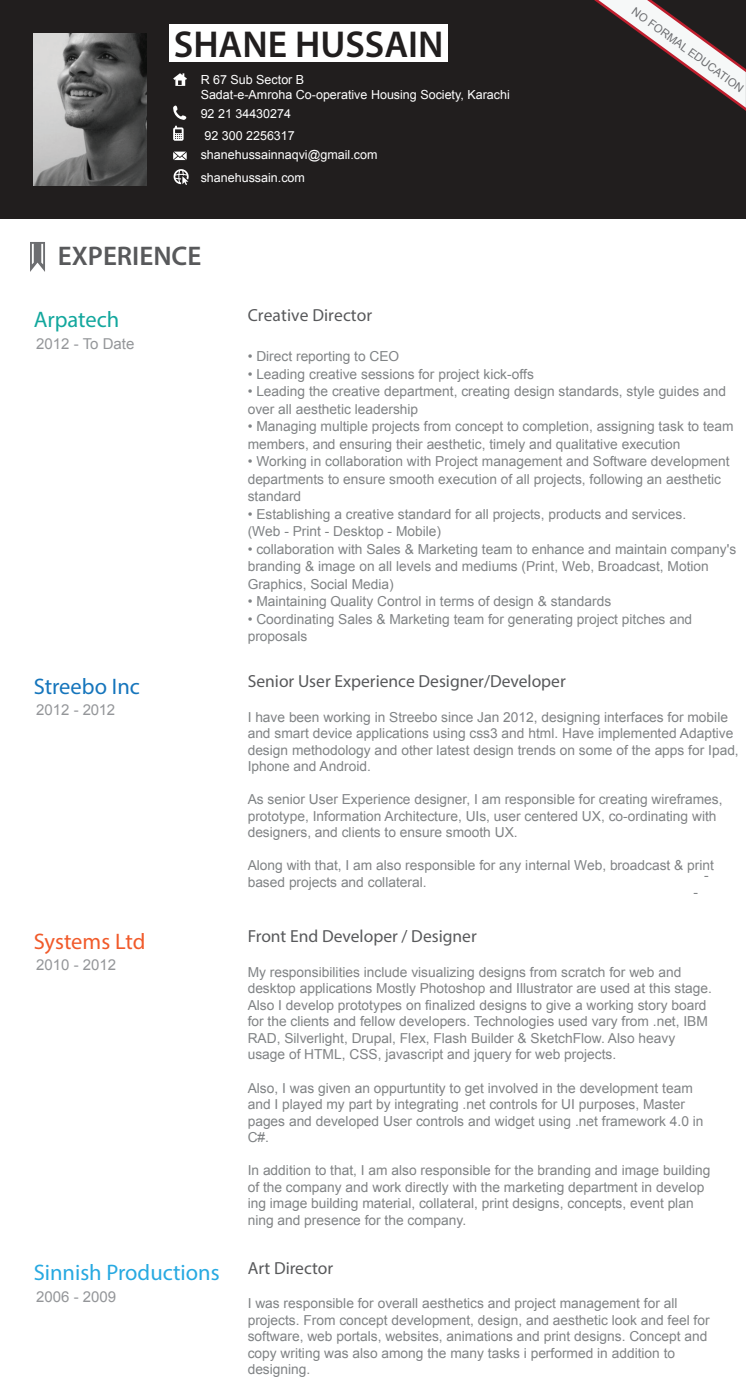
<style>
.page{position:relative;width:746px;height:1393px;background:#fff}
.page>*{position:absolute;margin:0;border:0;box-sizing:border-box;transform-origin:0 0}
.t1{font:600 37.5px "Myriad Pro";color:#211e1e}
.t2{font:600 27px "Myriad Pro";color:#58595b}
.t3{font:22.5px "Myriad Pro";color:#27a9e1}
.t4{font:22.5px "Myriad Pro";color:#1575bc}
.t5{font:22.5px "Myriad Pro";letter-spacing:-.005em;color:#f15a2a}
.t6{font:22.5px "Myriad Pro";letter-spacing:-.005em;color:#12a79d}
.t7{font:17.5px "Myriad Pro";color:#58595b}
.t8{font:15px "Arial";color:#949699}
.t9{font:13.75px/16.5px "Arial";color:#808385}
.t10{font:12.5px/15px "Arial";color:#fff}
.t11{font:11.25px "Arial";color:#6d6e71}
</style>
<div class="page">
<div style="left:0;top:0;width:745px;height:219px;background:#211e1e"></div>
<div style="left:169px;top:24px;width:279px;height:38px;background:#fff"></div>
<img style="left:34px;top:34px;width:112px;height:151px">
<svg style="left:594px;top:0;width:151px;height:110px"></svg>
<svg style="left:30px;top:242px;width:15px;height:30px"></svg>
<svg style="left:173px;top:73px;width:14px;height:13px"></svg>
<svg style="left:173px;top:126px;width:10px;height:15px"></svg>
<svg style="left:173px;top:152px;width:14px;height:8px"></svg>
<svg style="left:173px;top:105px;width:13px;height:15px"></svg>
<svg style="left:173px;top:169px;width:16px;height:16px"></svg>
<h1 class="t1" style="left:174px;top:20px;width:271px">SHANE HUSSAIN</h1>
<p class="t10" style="left:201px;top:72px;width:310px">R 67 Sub Sector B<br>Sadat-e-Amroha Co-operative Housing Society, Karachi</p>
<p class="t10" style="left:201px;top:107px;width:92px">92 21 34430274</p>
<p class="t10" style="left:201px;top:147px;width:178px">shanehussainnaqvi@gmail.com</p>
<p class="t10" style="left:204px;top:128px;width:92px">92 300 2256317</p>
<p class="t10" style="left:201px;top:171px;width:106px">shanehussain.com</p>
<h2 class="t2" style="left:58px;top:238px;width:145px">EXPERIENCE</h2>
<h3 class="t6" style="left:34px;top:306px;width:87px">Arpatech</h3>
<p class="t7" style="left:248px;top:304px;width:126px">Creative Director</p>
<p class="t8" style="left:36px;top:334px;width:100px">2012 - To Date</p>
<p class="t11" style="left:637px;top:4px;width:137px;rotate:36deg">NO FORMAL EDUCATION</p>
<p class="t9" style="left:248px;top:348px;width:153px">• Direct reporting to CEO</p>
<p class="t9" style="left:248px;top:366px;width:288px">• Leading creative sessions for project kick-offs</p>
<p class="t9" style="left:248px;top:383px;width:479px;line-height:17.5px">• Leading the creative department, creating design standards, style guides and over all aesthetic leadership</p>
<p class="t9" style="left:248px;top:418px;width:487px;line-height:17.5px">• Managing multiple projects from concept to completion, assigning task to team members, and ensuring their aesthetic, timely and qualitative execution</p>
<p class="t9" style="left:248px;top:453px;width:483px;line-height:17.5px">• Working in collaboration with Project management and Software development departments to ensure smooth execution of all projects, following an aesthetic standard</p>
<p class="t9" style="left:248px;top:505px;width:440px;line-height:17.5px">• Establishing a creative standard for all projects, products and services. (Web - Print - Desktop - Mobile)</p>
<p class="t9" style="left:248px;top:540px;width:490px;line-height:17.5px">• collaboration with Sales &amp; Marketing team to enhance and maintain company's branding &amp; image on all levels and mediums (Print, Web, Broadcast, Motion<br>Graphics, Social Media)</p>
<p class="t9" style="left:248px;top:593px;width:365px">• Maintaining Quality Control in terms of design &amp; standards</p>
<p class="t9" style="left:248px;top:610px;width:446px;line-height:17.5px">• Coordinating Sales &amp; Marketing team for generating project pitches and proposals</p>
<h3 class="t4" style="left:34px;top:672px;width:108px">Streebo Inc</h3>
<p class="t7" style="left:248px;top:670px;width:319px">Senior User Experience Designer/Developer</p>
<p class="t9" style="left:248px;top:709px;width:492px">I have been working in Streebo since Jan 2012, designing interfaces for mobile and smart device applications using css3 and html. Have implemented Adaptive design methodology and other latest design trends on some of the apps for Ipad, Iphone and Android.</p>
<p class="t9" style="left:248px;top:791px;width:476px">As senior User Experience designer, I am responsible for creating wireframes, prototype, Information Architecture, UIs, user centered UX, co-ordinating with designers, and clients to ensure smooth UX.</p>
<p class="t9" style="left:248px;top:857px;width:467px">Along with that, I am also responsible for any internal Web, broadcast &amp; print based projects and collateral.</p>
<p class="t8" style="left:36px;top:700px;width:81px">2012 - 2012</p>
<p class="t9" style="left:704px;top:867px;width:6px">-</p>
<p class="t9" style="left:693px;top:883px;width:6px">-</p>
<h3 class="t5" style="left:34px;top:927px;width:113px">Systems Ltd</h3>
<p class="t7" style="left:248px;top:925px;width:230px">Front End Developer / Designer</p>
<p class="t9" style="left:248px;top:964px;width:465px">My responsibilities include visualizing designs from scratch for web and desktop applications Mostly Photoshop and Illustrator are used at this stage.<br>Also I develop prototypes on finalized designs to give a working story board for the clients and fellow developers. Technologies used vary from .net, IBM RAD, Silverlight, Drupal, Flex, Flash Builder &amp; SketchFlow. Also heavy usage of HTML, CSS, javascript and jquery for web projects.</p>
<p class="t9" style="left:248px;top:1079px;width:457px">Also, I was given an oppurtuntity to get involved in the development team and I played my part by integrating .net controls for UI purposes, Master pages and developed User controls and widget using .net framework 4.0 in C#.</p>
<p class="t9" style="left:248px;top:1162px;width:464px">In addition to that, I am also responsible for the branding and image building of the company and work directly with the marketing department in develop</p>
<p class="t8" style="left:36px;top:955px;width:82px">2010 - 2012</p>
<p class="t9" style="left:248px;top:1195px;width:447px">ing image building material, collateral, print designs, concepts, event plan</p>
<h3 class="t3" style="left:34px;top:1258px;width:187px">Sinnish Productions</h3>
<p class="t8" style="left:36px;top:1286px;width:82px">2006 - 2009</p>
<p class="t9" style="left:248px;top:1211px;width:220px">ning and presence for the company.</p>
<p class="t7" style="left:248px;top:1257px;width:87px">Art Director</p>
<p class="t9" style="left:248px;top:1295px;width:463px">I was responsible for overall aesthetics and project management for all projects. From concept development, design, and aesthetic look and feel for software, web portals, websites, animations and print designs. Concept and copy writing was also among the many tasks i performed in addition to designing.</p>
</div>
